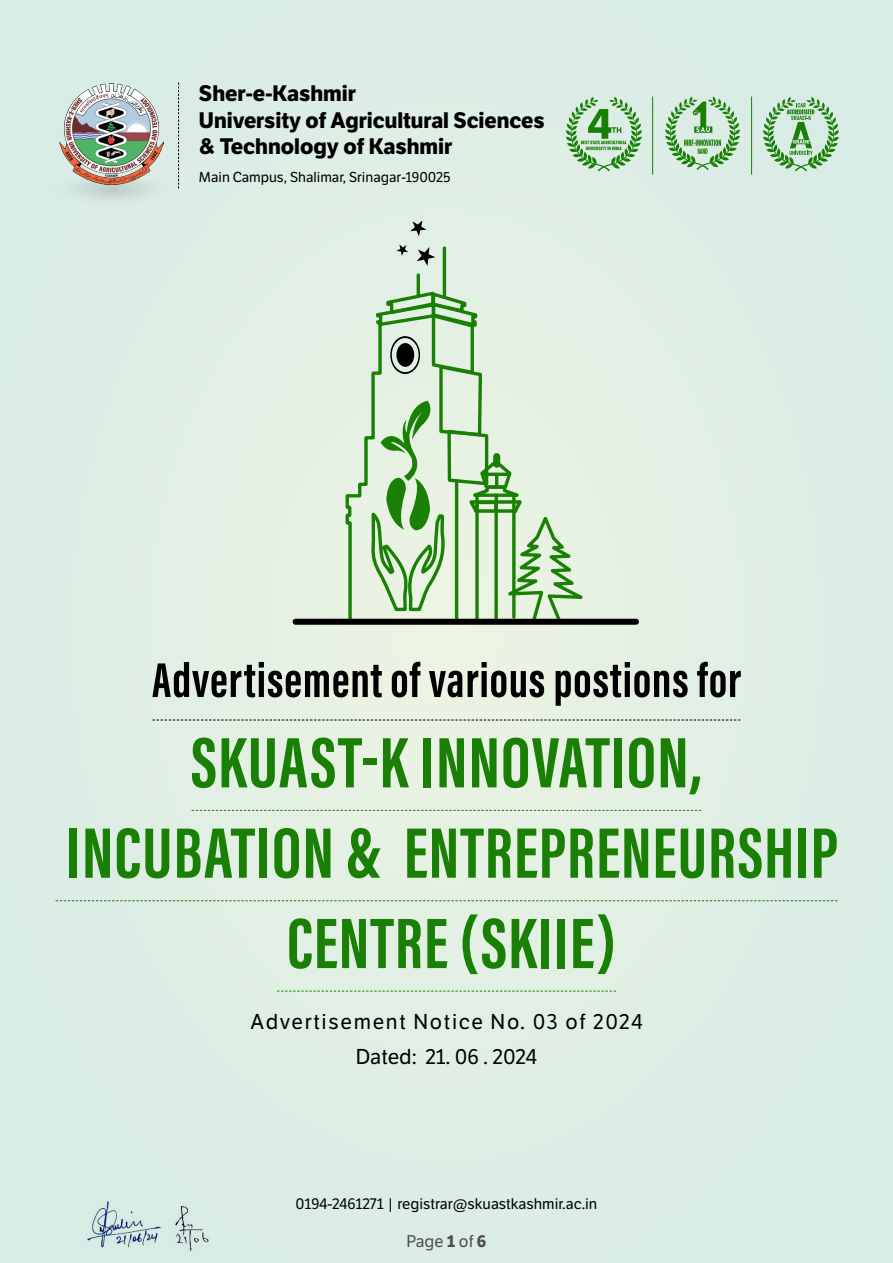
<style>
.page{position:relative;width:893px;height:1263px;background:#ddeee5}
.page>*{position:absolute;margin:0;border:0;box-sizing:border-box;transform-origin:0 0}
.No_Spacing{font:73.5px "Acumin Variable Concept";letter-spacing:.015em;color:#1a8005}
.No_Spacing-2{font:50.25px "Acumin Variable Concept";letter-spacing:.015em;color:#000}
.t1{font:700 21.9px/26.5px "LFT Etica";color:#000}
.No_Spacing-3{font:21px "LFT Etica";letter-spacing:.08em;color:#000}
.No_Spacing-4{font:21px "LFT Etica";letter-spacing:-.01em;color:#000}
.No_Spacing-5{font:16.5px "LFT Etica";color:#4d4d4d}
.No_Spacing-6{font:15px "LFT Etica";color:#000}
.t2{font:14.1px "LFT Etica";color:#000}
.s1{font-weight:700}
</style>
<div class="page">
<svg style="left:46px;top:176px;width:134px;height:29px"></svg>
<img style="left:60px;top:84px;width:104px;height:101px">
<svg style="left:178px;top:83px;width:1px;height:105px"></svg>
<svg style="left:152px;top:720px;width:588px;height:1px"></svg>
<svg style="left:192px;top:810px;width:509px;height:1px"></svg>
<svg style="left:56px;top:900px;width:781px;height:1px"></svg>
<svg style="left:277px;top:991px;width:339px;height:1px"></svg>
<svg style="left:763px;top:97px;width:76px;height:74px"></svg>
<hr style="left:652px;top:97px;width:1px;height:78px;background:#1a8005">
<hr style="left:751px;top:97px;width:1px;height:78px;background:#1a8005">
<svg style="left:566px;top:97px;width:76px;height:74px"></svg>
<svg style="left:665px;top:97px;width:75px;height:73px"></svg>
<svg style="left:396px;top:244px;width:12px;height:12px"></svg>
<svg style="left:410px;top:220px;width:16px;height:16px"></svg>
<svg style="left:417px;top:247px;width:18px;height:19px"></svg>
<hr style="left:417px;top:275px;width:3px;height:20px;background:#1a8005">
<hr style="left:443px;top:248px;width:3px;height:48px;background:#1a8005">
<svg style="left:344px;top:289px;width:252px;height:330px"></svg>
<div style="left:296px;top:619px;width:340px;height:6px;background:#000"></div>
<img style="left:87px;top:1201px;width:59px;height:47px">
<img style="left:146px;top:1206px;width:63px;height:45px">
<p class="t1" style="left:199px;top:80px;width:159px">Sher-e-Kashmir</p>
<p class="t1" style="left:199px;top:107px;width:347px">University of Agricultural Sciences &amp; Technology of Kashmir</p>
<p class="t2" style="left:199px;top:169px;width:253px">Main Campus, Shalimar, Srinagar-190025</p>
<p class="No_Spacing-2" style="left:152px;top:645px;width:590px">Advertisement of various postions for</p>
<p class="No_Spacing" style="left:191px;top:711px;width:513px">SKUAST-K INNOVATION,</p>
<p class="No_Spacing" style="left:66px;top:802px;width:773px">INCUBATION &amp; ENTREPRENEURSHIP</p>
<p class="No_Spacing" style="left:287px;top:892px;width:331px">CENTRE (SKIIE)</p>
<p class="No_Spacing-3" style="left:250px;top:1009px;width:394px">Advertisement Notice No. 03 of 2024</p>
<p class="No_Spacing-4" style="left:356px;top:1044px;width:183px">Dated: 21. 06 . 2024</p>
<p class="No_Spacing-6" style="left:296px;top:1195px;width:303px">0194-2461271 | registrar@skuastkashmir.ac.in</p>
<p class="No_Spacing-5" style="left:407px;top:1232px;width:81px">Page <span class="s1">1</span> of <span class="s1">6</span></p>
</div>
